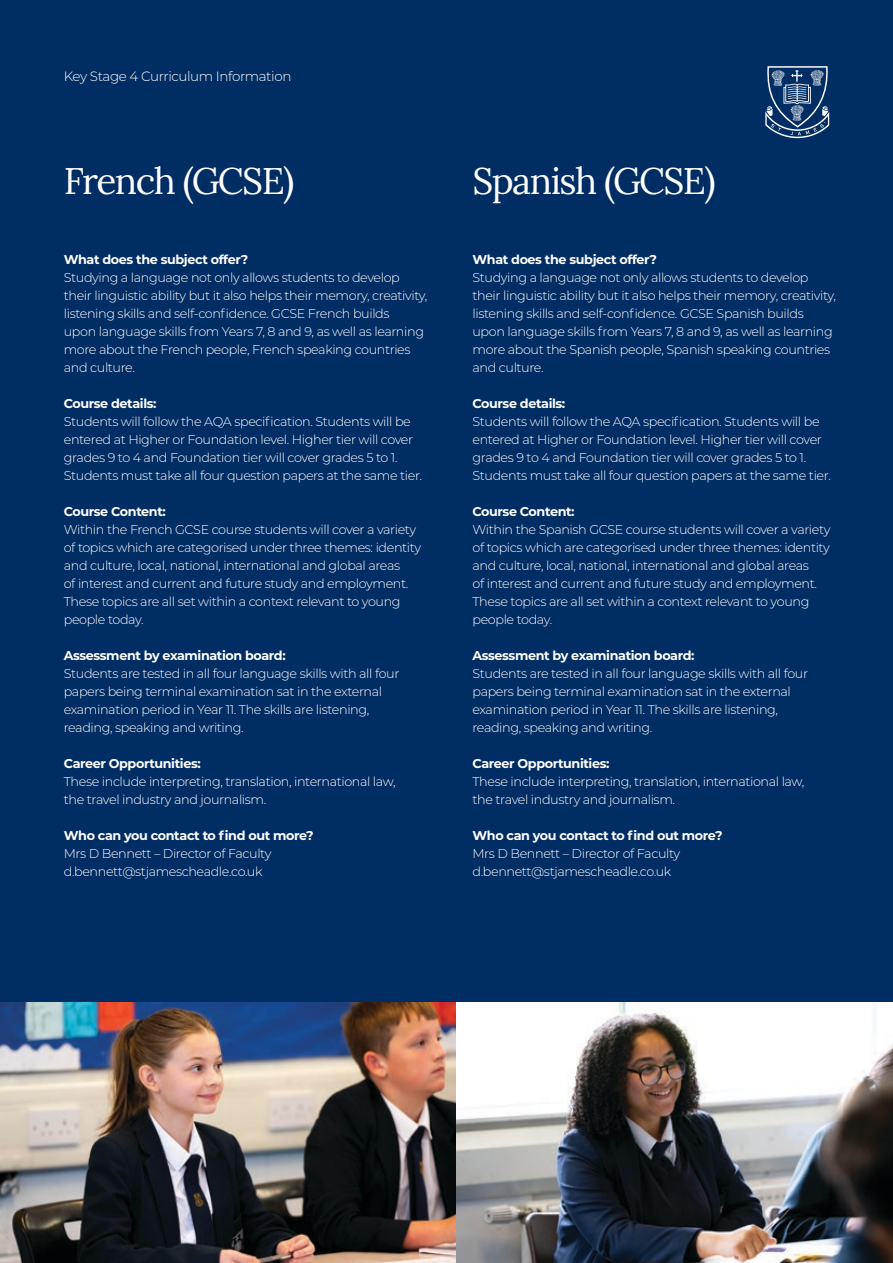
<style>
.page{position:relative;width:893px;height:1263px;background:#002d63}
.page>*{position:absolute;margin:0;border:0;box-sizing:border-box;transform-origin:0 0}
.t1{font:36.9px "Lora";letter-spacing:-.04em;color:#fff}
.t2{font:300 13.5px "Montserrat";letter-spacing:-.03em;color:#fff}
.t3{font:300 12.75px/18px "Montserrat";letter-spacing:-.03em;color:#fff}
.t4{font:700 12.75px "Montserrat";letter-spacing:-.03em;color:#fff}
</style>
<div class="page">
<svg style="left:765px;top:66px;width:64px;height:72px"></svg>
<img style="left:0;top:1002px;width:893px;height:261px">
<p class="t2" style="left:64px;top:67px;width:229px">Key Stage 4 Curriculum Information</p>
<p class="t1" style="left:64px;top:153px;width:232px">French (GCSE)</p>
<p class="t4" style="left:64px;top:250px;width:186px">What does the subject offer?</p>
<p class="t3" style="left:64px;top:268px;width:338px">Studying a language not only allows students to develop</p>
<p class="t3" style="left:64px;top:286px;width:365px">their linguistic ability but it also helps their memory, creativity,</p>
<p class="t3" style="left:64px;top:304px;width:362px">listening skills and self-confidence. GCSE French builds upon language skills from Years 7, 8 and 9, as well as learning more about the French people, French speaking countries and culture.</p>
<p class="t4" style="left:64px;top:394px;width:94px">Course details:</p>
<p class="t3" style="left:64px;top:412px;width:349px">Students will follow the AQA specification. Students will be</p>
<p class="t3" style="left:64px;top:430px;width:351px">entered at Higher or Foundation level. Higher tier will cover</p>
<p class="t3" style="left:64px;top:448px;width:335px">grades 9 to 4 and Foundation tier will cover grades 5 to 1.</p>
<p class="t3" style="left:64px;top:466px;width:360px">Students must take all four question papers at the same tier.</p>
<p class="t4" style="left:64px;top:502px;width:104px">Course Content:</p>
<p class="t3" style="left:64px;top:520px;width:354px">Within the French GCSE course students will cover a variety</p>
<p class="t3" style="left:64px;top:538px;width:359px">of topics which are categorised under three themes: identity</p>
<p class="t3" style="left:64px;top:556px;width:346px">and culture, local, national, international and global areas of interest and current and future study and employment.<br>These topics are all set within a context relevant to young people today.</p>
<p class="t4" style="left:64px;top:646px;width:223px">Assessment by examination board:</p>
<p class="t3" style="left:64px;top:664px;width:337px">Students are tested in all four language skills with all four</p>
<p class="t3" style="left:64px;top:682px;width:320px">papers being terminal examination sat in the external</p>
<p class="t3" style="left:64px;top:700px;width:307px">examination period in Year 11. The skills are listening, reading, speaking and writing.</p>
<p class="t4" style="left:64px;top:754px;width:138px">Career Opportunities:</p>
<p class="t3" style="left:64px;top:772px;width:333px">These include interpreting, translation, international law, the travel industry and journalism.</p>
<p class="t4" style="left:64px;top:826px;width:251px">Who can you contact to find out more?</p>
<p class="t3" style="left:64px;top:844px;width:209px">Mrs D Bennett – Director of Faculty</p>
<p class="t3" style="left:64px;top:862px;width:200px">d.bennett@stjamescheadle.co.uk</p>
<p class="t1" style="left:472px;top:153px;width:245px">Spanish (GCSE)</p>
<p class="t4" style="left:472px;top:250px;width:186px">What does the subject offer?</p>
<p class="t3" style="left:472px;top:268px;width:338px">Studying a language not only allows students to develop</p>
<p class="t3" style="left:472px;top:286px;width:365px">their linguistic ability but it also helps their memory, creativity,</p>
<p class="t3" style="left:472px;top:304px;width:362px">listening skills and self-confidence. GCSE Spanish builds upon language skills from Years 7, 8 and 9, as well as learning more about the Spanish people, Spanish speaking countries and culture.</p>
<p class="t4" style="left:472px;top:394px;width:94px">Course details:</p>
<p class="t3" style="left:472px;top:412px;width:349px">Students will follow the AQA specification. Students will be</p>
<p class="t3" style="left:472px;top:430px;width:351px">entered at Higher or Foundation level. Higher tier will cover</p>
<p class="t3" style="left:472px;top:448px;width:335px">grades 9 to 4 and Foundation tier will cover grades 5 to 1.</p>
<p class="t3" style="left:472px;top:466px;width:360px">Students must take all four question papers at the same tier.</p>
<p class="t4" style="left:472px;top:502px;width:104px">Course Content:</p>
<p class="t3" style="left:472px;top:520px;width:359px">Within the Spanish GCSE course students will cover a variety</p>
<p class="t3" style="left:472px;top:538px;width:359px">of topics which are categorised under three themes: identity</p>
<p class="t3" style="left:472px;top:556px;width:346px">and culture, local, national, international and global areas of interest and current and future study and employment.<br>These topics are all set within a context relevant to young people today.</p>
<p class="t4" style="left:472px;top:646px;width:223px">Assessment by examination board:</p>
<p class="t3" style="left:472px;top:664px;width:337px">Students are tested in all four language skills with all four</p>
<p class="t3" style="left:472px;top:682px;width:320px">papers being terminal examination sat in the external</p>
<p class="t3" style="left:472px;top:700px;width:307px">examination period in Year 11. The skills are listening, reading, speaking and writing.</p>
<p class="t4" style="left:472px;top:754px;width:138px">Career Opportunities:</p>
<p class="t3" style="left:472px;top:772px;width:333px">These include interpreting, translation, international law, the travel industry and journalism.</p>
<p class="t4" style="left:472px;top:826px;width:251px">Who can you contact to find out more?</p>
<p class="t3" style="left:472px;top:844px;width:209px">Mrs D Bennett – Director of Faculty</p>
<p class="t3" style="left:472px;top:862px;width:200px">d.bennett@stjamescheadle.co.uk</p>
</div>
